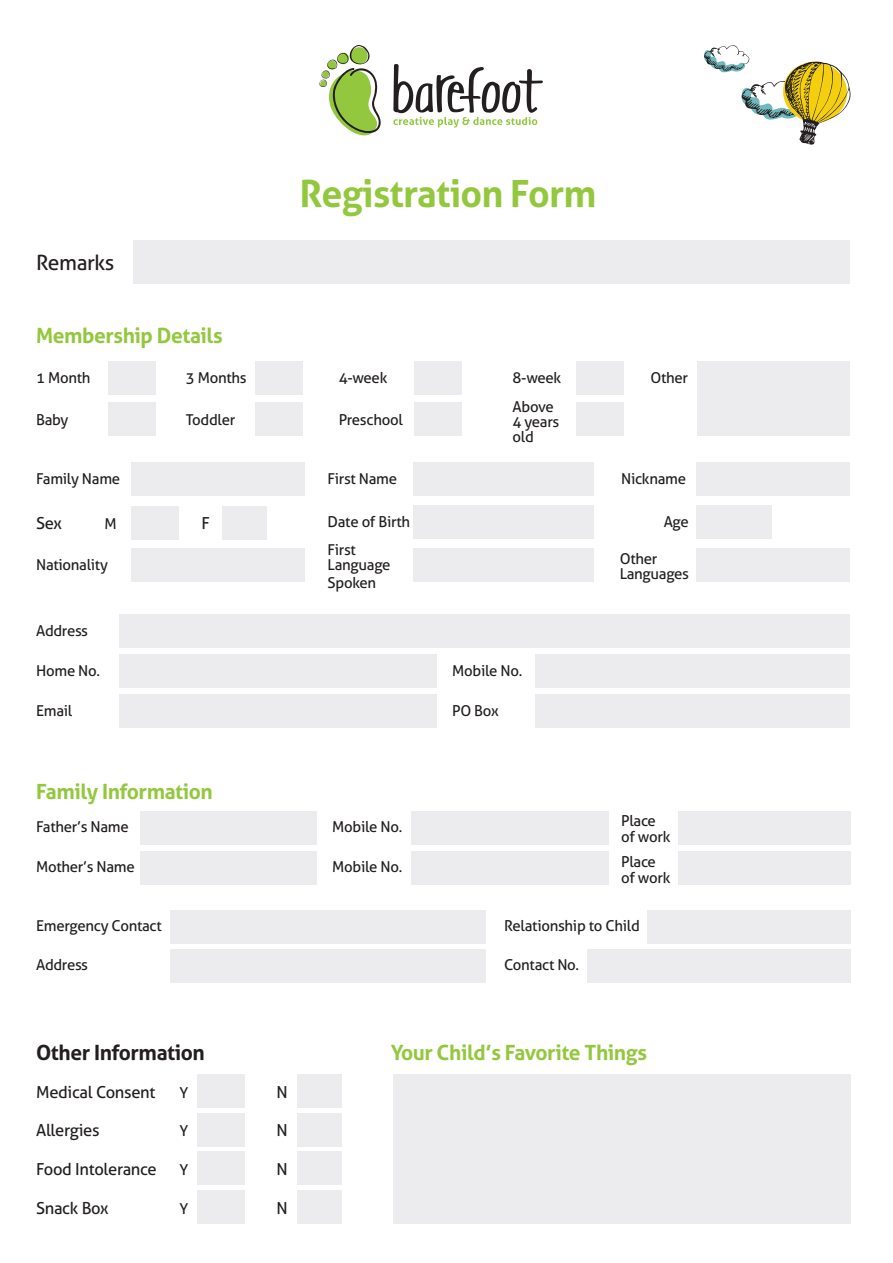
<style>
.page{position:relative;width:893px;height:1263px;background:#fff}
.page>*{position:absolute;margin:0;border:0;box-sizing:border-box;transform-origin:0 0}
.t1{font:700 37.5px "Aller";letter-spacing:-.02em;color:#93c83e}
.t2{font:700 21px "Aller";letter-spacing:-.02em;color:#93c83e}
.t3{font:700 21px "Aller";letter-spacing:-.02em;color:#231f20}
.t4{font:21px "Aller";letter-spacing:-.02em;color:#231f20}
.t5{font:16.5px "Aller";letter-spacing:-.02em;color:#231f20}
.t6{font:15px/15.1px "Aller";letter-spacing:-.02em;color:#231f20}
</style>
<div class="page">
<svg style="left:393px;top:64px;width:150px;height:64px"></svg>
<svg style="left:319px;top:45px;width:62px;height:91px"></svg>
<div style="left:109px;top:361px;width:47px;height:34px;background:#ececee"></div>
<div style="left:134px;top:240px;width:716px;height:44px;background:#ececee"></div>
<div style="left:255px;top:361px;width:48px;height:34px;background:#ececee"></div>
<div style="left:414px;top:361px;width:48px;height:34px;background:#ececee"></div>
<div style="left:576px;top:361px;width:48px;height:34px;background:#ececee"></div>
<div style="left:109px;top:402px;width:47px;height:34px;background:#ececee"></div>
<div style="left:131px;top:506px;width:48px;height:33px;background:#ececee"></div>
<div style="left:222px;top:506px;width:45px;height:33px;background:#ececee"></div>
<div style="left:197px;top:1074px;width:48px;height:34px;background:#ececee"></div>
<div style="left:297px;top:1074px;width:45px;height:34px;background:#ececee"></div>
<div style="left:393px;top:1074px;width:458px;height:150px;background:#ececee"></div>
<div style="left:197px;top:1113px;width:48px;height:33px;background:#ececee"></div>
<div style="left:297px;top:1113px;width:45px;height:33px;background:#ececee"></div>
<div style="left:197px;top:1151px;width:48px;height:34px;background:#ececee"></div>
<div style="left:297px;top:1151px;width:45px;height:34px;background:#ececee"></div>
<div style="left:197px;top:1190px;width:48px;height:34px;background:#ececee"></div>
<div style="left:297px;top:1190px;width:45px;height:34px;background:#ececee"></div>
<div style="left:413px;top:462px;width:180px;height:33px;background:#ececee"></div>
<div style="left:413px;top:505px;width:180px;height:33px;background:#ececee"></div>
<div style="left:696px;top:505px;width:76px;height:33px;background:#ececee"></div>
<div style="left:131px;top:462px;width:174px;height:33px;background:#ececee"></div>
<div style="left:696px;top:462px;width:154px;height:33px;background:#ececee"></div>
<div style="left:413px;top:548px;width:180px;height:33px;background:#ececee"></div>
<div style="left:131px;top:548px;width:174px;height:33px;background:#ececee"></div>
<div style="left:120px;top:654px;width:317px;height:34px;background:#ececee"></div>
<div style="left:536px;top:654px;width:314px;height:34px;background:#ececee"></div>
<div style="left:140px;top:811px;width:177px;height:33px;background:#ececee"></div>
<div style="left:412px;top:811px;width:197px;height:33px;background:#ececee"></div>
<div style="left:678px;top:811px;width:173px;height:33px;background:#ececee"></div>
<div style="left:140px;top:851px;width:177px;height:33px;background:#ececee"></div>
<div style="left:170px;top:910px;width:316px;height:33px;background:#ececee"></div>
<div style="left:647px;top:910px;width:204px;height:33px;background:#ececee"></div>
<div style="left:170px;top:949px;width:316px;height:33px;background:#ececee"></div>
<div style="left:587px;top:949px;width:264px;height:33px;background:#ececee"></div>
<div style="left:412px;top:851px;width:197px;height:33px;background:#ececee"></div>
<div style="left:678px;top:851px;width:173px;height:33px;background:#ececee"></div>
<div style="left:120px;top:694px;width:317px;height:34px;background:#ececee"></div>
<div style="left:536px;top:694px;width:314px;height:34px;background:#ececee"></div>
<div style="left:120px;top:614px;width:730px;height:33px;background:#ececee"></div>
<div style="left:696px;top:548px;width:154px;height:33px;background:#ececee"></div>
<div style="left:255px;top:402px;width:48px;height:34px;background:#ececee"></div>
<div style="left:414px;top:402px;width:48px;height:34px;background:#ececee"></div>
<div style="left:576px;top:402px;width:48px;height:34px;background:#ececee"></div>
<div style="left:697px;top:361px;width:153px;height:75px;background:#ececee"></div>
<svg style="left:704px;top:45px;width:147px;height:100px"></svg>
<h2 class="t4" style="left:36px;top:249px;width:80px">Remarks</h2>
<h2 class="t2" style="left:36px;top:323px;width:188px">Membership Details</h2>
<h1 class="t1" style="left:300px;top:170px;width:298px">Registration Form</h1>
<p class="t6" style="left:36px;top:370px;width:56px">1 Month</p>
<p class="t6" style="left:186px;top:370px;width:62px">3 Months</p>
<p class="t6" style="left:339px;top:370px;width:50px">4-week</p>
<p class="t6" style="left:512px;top:370px;width:50px">8-week</p>
<p class="t6" style="left:36px;top:412px;width:34px">Baby</p>
<p class="t6" style="left:512px;top:399px;width:48px">Above<br>4 years old</p>
<p class="t6" style="left:186px;top:412px;width:51px">Toddler</p>
<p class="t6" style="left:339px;top:412px;width:66px">Preschool</p>
<p class="t6" style="left:650px;top:370px;width:39px">Other</p>
<p class="t6" style="left:36px;top:471px;width:86px">Family Name</p>
<p class="t6" style="left:621px;top:471px;width:66px">Nickname</p>
<p class="t6" style="left:328px;top:471px;width:71px">First Name</p>
<p class="t5" style="left:36px;top:513px;width:27px">Sex</p>
<p class="t6" style="left:105px;top:516px;width:14px">M</p>
<p class="t5" style="left:202px;top:513px;width:10px">F</p>
<p class="t6" style="left:36px;top:557px;width:73px">Nationality</p>
<p class="t6" style="left:36px;top:623px;width:53px">Address</p>
<p class="t6" style="left:328px;top:514px;width:84px">Date of Birth</p>
<p class="t6" style="left:664px;top:514px;width:27px">Age</p>
<p class="t6" style="left:328px;top:542px;width:64px">First<br>Language</p>
<p class="t6" style="left:328px;top:575px;width:50px">Spoken</p>
<p class="t6" style="left:620px;top:551px;width:71px">Other<br>Languages</p>
<p class="t6" style="left:36px;top:663px;width:65px">Home No.</p>
<p class="t6" style="left:452px;top:663px;width:72px">Mobile No.</p>
<p class="t6" style="left:36px;top:703px;width:38px">Email</p>
<p class="t6" style="left:452px;top:703px;width:48px">PO Box</p>
<h2 class="t2" style="left:36px;top:778px;width:178px">Family Information</h2>
<p class="t6" style="left:36px;top:819px;width:94px">Father’s Name</p>
<p class="t6" style="left:36px;top:859px;width:100px">Mother’s Name</p>
<p class="t6" style="left:332px;top:819px;width:72px">Mobile No.</p>
<p class="t6" style="left:621px;top:813px;width:51px">Place of work</p>
<p class="t6" style="left:621px;top:854px;width:51px">Place of work</p>
<p class="t6" style="left:332px;top:859px;width:72px">Mobile No.</p>
<p class="t6" style="left:36px;top:918px;width:127px">Emergency Contact</p>
<p class="t6" style="left:504px;top:918px;width:137px">Relationship to Child</p>
<p class="t6" style="left:36px;top:957px;width:53px">Address</p>
<p class="t6" style="left:504px;top:957px;width:76px">Contact No.</p>
<h2 class="t3" style="left:36px;top:1039px;width:170px">Other Information</h2>
<h2 class="t2" style="left:391px;top:1039px;width:258px">Your Child’s Favorite Things</h2>
<p class="t5" style="left:36px;top:1082px;width:121px">Medical Consent</p>
<p class="t6" style="left:180px;top:1084px;width:10px">Y</p>
<p class="t5" style="left:277px;top:1082px;width:13px">N</p>
<p class="t5" style="left:36px;top:1120px;width:65px">Allergies</p>
<p class="t6" style="left:180px;top:1123px;width:10px">Y</p>
<p class="t5" style="left:277px;top:1120px;width:13px">N</p>
<p class="t5" style="left:36px;top:1159px;width:122px">Food Intolerance</p>
<p class="t6" style="left:180px;top:1161px;width:10px">Y</p>
<p class="t5" style="left:277px;top:1159px;width:13px">N</p>
<p class="t5" style="left:36px;top:1198px;width:74px">Snack Box</p>
<p class="t6" style="left:180px;top:1200px;width:10px">Y</p>
<p class="t5" style="left:277px;top:1198px;width:13px">N</p>
</div>
